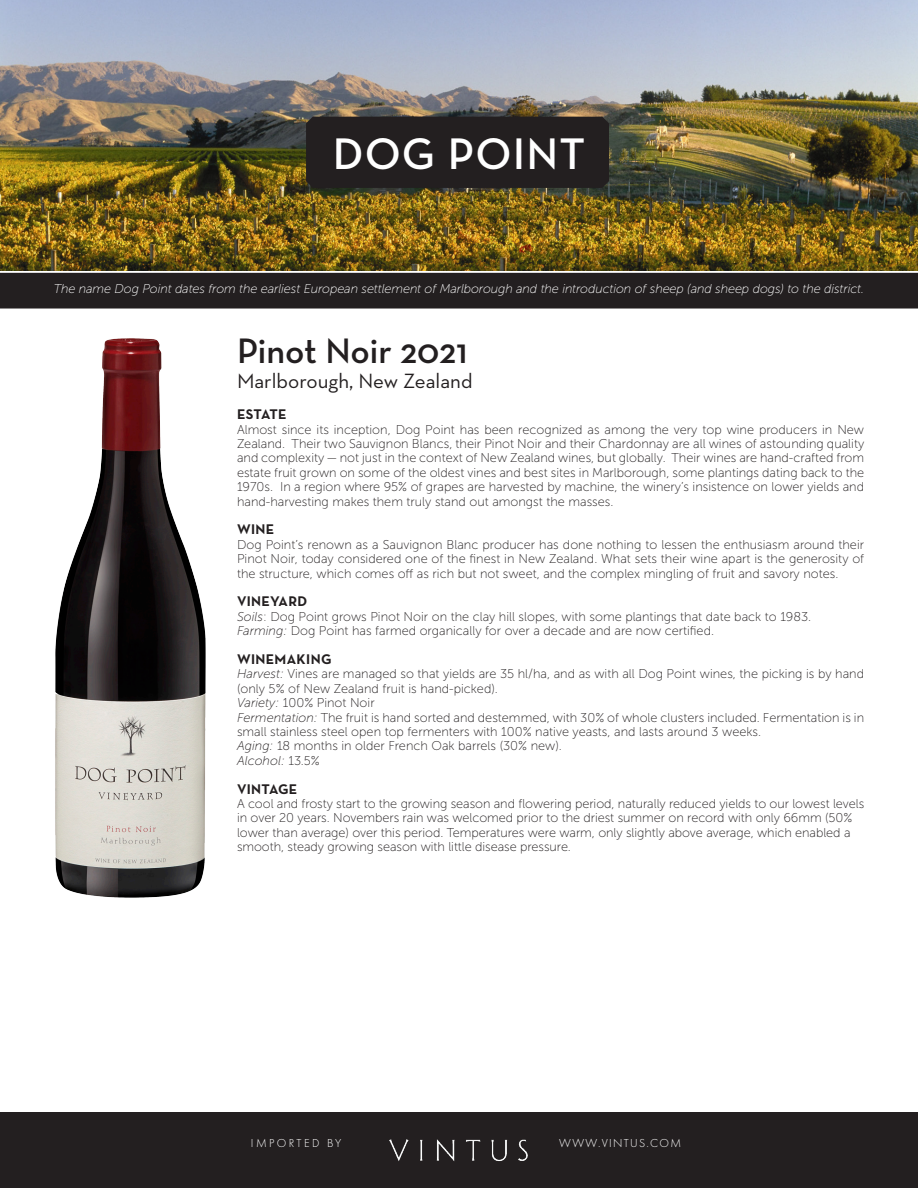
<style>
.page{position:relative;width:918px;height:1188px;background:#fff}
.page>*{position:absolute;margin:0;border:0;box-sizing:border-box;transform-origin:0 0}
.t1{font:600 45px "Neutraface Text";letter-spacing:.025em;color:#fff}
.t2{font:600 36px "Neutraface Text";color:#231f20}
.t3{font:21px "Neutraface Text";color:#231f20}
.t4{font:700 14.25px "Neutraface Text";letter-spacing:.025em;color:#231f20}
.t5{font:12.75px/14.4px "Museo Sans 100";color:#231f20;text-align:justify}
.t6{font:italic 12.75px "Museo Sans 100";letter-spacing:-.01em;color:#fff}
.t7{font:italic 12.75px "Museo Sans 100";color:#231f20}
.t8{font:300 12px "Futura PT";letter-spacing:.11em;color:#fff}
.t9{font:300 12px "Futura PT";letter-spacing:.2em;color:#fff}
.s1{font-style:italic}
.s2{font-style:normal}
</style>
<div class="page">
<img style="left:0;top:0;width:918px;height:271px">
<div style="left:1px;top:274px;width:916px;height:34px;background:#231f20"></div>
<div style="left:0;top:273px;width:918px;height:36px;border:2px solid #231f20"></div>
<div style="left:306px;top:117px;width:303px;height:71px;background:#231f20"></div>
<div style="left:0;top:1112px;width:918px;height:76px;background:#231f20"></div>
<img style="left:384px;top:1133px;width:148px;height:33px">
<img style="left:55px;top:338px;width:151px;height:560px">
<p class="t1" style="left:333px;top:126px;width:254px">DOG POINT</p>
<p class="t6" style="left:54px;top:282px;width:812px">The name Dog Point dates from the earliest European settlement of Marlborough and the introduction of sheep (and sheep dogs) to the district.</p>
<p class="t2" style="left:237px;top:328px;width:232px">Pinot Noir 2021</p>
<p class="t3" style="left:237px;top:367px;width:237px">Marlborough, New Zealand</p>
<p class="t4" style="left:237px;top:405px;width:51px">ESTATE</p>
<p class="t5" style="left:237px;top:422px;width:629px">Almost since its inception, Dog Point has been recognized as among the very top wine producers in New Zealand. Their two Sauvignon Blancs, their Pinot Noir and their Chardonnay are all wines of astounding quality and complexity — not just in the context of New Zealand wines, but globally. Their wines are hand-crafted from estate fruit grown on some of the oldest vines and best sites in Marlborough, some plantings dating back to the 1970s. In a region where 95% of grapes are harvested by machine, the winery’s insistence on lower yields and hand-harvesting makes them truly stand out amongst the masses.</p>
<p class="t4" style="left:237px;top:520px;width:39px">WINE</p>
<p class="t5" style="left:237px;top:537px;width:629px">Dog Point’s renown as a Sauvignon Blanc producer has done nothing to lessen the enthusiasm around their Pinot Noir, today considered one of the finest in New Zealand. What sets their wine apart is the generosity of the structure, which comes off as rich but not sweet, and the complex mingling of fruit and savory notes.</p>
<p class="t4" style="left:237px;top:592px;width:72px">VINEYARD</p>
<p class="t5" style="left:237px;top:609px;width:576px"><span class="s1">Soils</span>: Dog Point grows Pinot Noir on the clay hill slopes, with some plantings that date back to 1983.</p>
<p class="t5" style="left:237px;top:624px;width:479px"><span class="s1">Farming:</span> Dog Point has farmed organically for over a decade and are now certified.</p>
<p class="t4" style="left:237px;top:650px;width:96px">WINEMAKING</p>
<p class="t5" style="left:237px;top:667px;width:629px"><span class="s1">Harvest:</span> Vines are managed so that yields are 35 hl/ha, and as with all Dog Point wines, the picking is by hand (only 5% of New Zealand fruit is hand-picked).</p>
<p class="t5" style="left:237px;top:696px;width:139px"><span class="s1">Variety:</span> 100% Pinot Noir</p>
<p class="t5" style="left:237px;top:710px;width:629px"><span class="s1">Fermentation:</span> The fruit is hand sorted and destemmed, with 30% of whole clusters included. Fermentation is in small stainless steel open top fermenters with 100% native yeasts, and lasts around 3 weeks.</p>
<p class="t5" style="left:237px;top:739px;width:326px"><span class="s1">Aging:</span> 18 months in older French Oak barrels (30% new).</p>
<p class="t7" style="left:237px;top:754px;width:84px">Alcohol: <span class="s2">13.5%</span></p>
<p class="t4" style="left:237px;top:780px;width:62px">VINTAGE</p>
<p class="t5" style="left:237px;top:797px;width:629px">A cool and frosty start to the growing season and flowering period, naturally reduced yields to our lowest levels</p>
<p class="t5" style="left:237px;top:811px;width:617px">in over 20 years. Novembers rain was welcomed prior to the driest summer on record with only 66mm (50%</p>
<p class="t5" style="left:237px;top:825px;width:615px">lower than average) over this period. Temperatures were warm, only slightly above average, which enabled a</p>
<p class="t5" style="left:237px;top:840px;width:335px">smooth, steady growing season with little disease pressure.</p>
<p class="t9" style="left:251px;top:1137px;width:92px">IMPORTED BY</p>
<p class="t8" style="left:559px;top:1137px;width:123px">WWW.VINTUS.COM</p>
</div>
